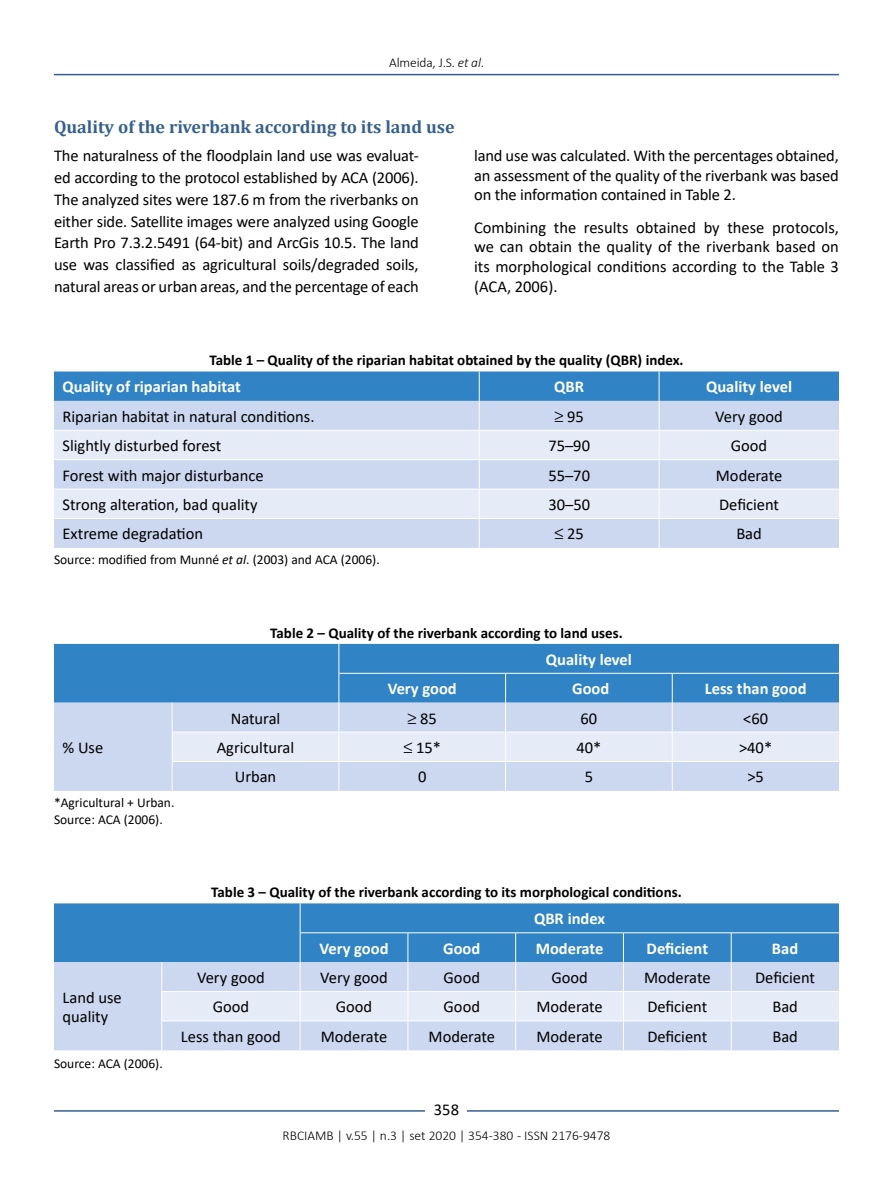
<style>
.page{position:relative;width:893px;height:1191px;background:#fff}
.page>*{position:absolute;margin:0;border:0;box-sizing:border-box;transform-origin:0 0}
.t1{font:700 18px "Cambria";color:#365f92}
.t2{font:16.5px/21.8px "Calibri";color:#000;text-align:justify}
.t3{font:700 16.5px "Calibri";color:#fff}
.t4{font:700 15px "Calibri";color:#000}
.t5{font:13.5px/16.5px "Calibri";color:#000}
.t6{font:300 13.5px "Calibri";color:#000}
.s1{font-style:italic}
</style>
<div class="page">
<hr style="left:54px;top:74px;width:785px;height:1px;background:#365f92">
<hr style="left:54px;top:1110px;width:785px;height:1px;background:#365f92">
<div style="left:426px;top:1096px;width:41px;height:26px;background:#fff"></div>
<svg style="left:54px;top:371px;width:785px;height:177px;background:#bbd1ec"></svg>
<div style="left:54px;top:644px;width:118px;height:58px;background:#3084c6"></div>
<div style="left:54px;top:702px;width:118px;height:89px;background:#cbd8f0"></div>
<svg style="left:172px;top:644px;width:667px;height:147px;background:#94bbe1"></svg>
<div style="left:54px;top:903px;width:107px;height:59px;background:#3084c6"></div>
<div style="left:54px;top:962px;width:107px;height:88px;background:#cbd8f0"></div>
<svg style="left:161px;top:903px;width:678px;height:147px;background:#96bce1"></svg>
<p class="t6" style="left:389px;top:54px;width:96px">Almeida, J.S. <span class="s1">et al</span>.</p>
<p class="t1" style="left:54px;top:114px;width:402px">Quality of the riverbank according to its land use</p>
<p class="t2" style="left:54px;top:144px;width:366px">The naturalness of the floodplain land use was evaluat&shy;ed according to the protocol established by ACA (2006).<br>The analyzed sites were 187.6 m from the riverbanks on either side. Satellite images were analyzed using Google Earth Pro 7.3.2.5491 (64-bit) and ArcGis 10.5. The land use was classified as agricultural soils/degraded soils, natural areas or urban areas, and the percentage of each</p>
<p class="t2" style="left:474px;top:145px;width:366px;line-height:19.6px">land use was calculated. With the percentages obtained, an assessment of the quality of the riverbank was based on the information contained in Table 2.</p>
<p class="t2" style="left:474px;top:217px;width:366px;line-height:19.6px">Combining the results obtained by these protocols, we can obtain the quality of the riverbank based on its morphological conditions according to the Table 3 (ACA, 2006).</p>
<p class="t4" style="left:209px;top:349px;width:476px">Table 1 – Quality of the riparian habitat obtained by the quality (QBR) index.</p>
<p class="t3" style="left:63px;top:375px;width:180px">Quality of riparian habitat</p>
<p class="t3" style="left:554px;top:375px;width:31px">QBR</p>
<p class="t3" style="left:706px;top:375px;width:87px">Quality level</p>
<p class="t2" style="left:63px;top:405px;width:253px">Riparian habitat in natural conditions.</p>
<p class="t2" style="left:554px;top:405px;width:31px">≥ 95</p>
<p class="t2" style="left:715px;top:405px;width:69px">Very good</p>
<p class="t2" style="left:63px;top:434px;width:160px">Slightly disturbed forest</p>
<p class="t2" style="left:548px;top:434px;width:43px">75–90</p>
<p class="t2" style="left:731px;top:434px;width:38px">Good</p>
<p class="t2" style="left:63px;top:464px;width:203px">Forest with major disturbance</p>
<p class="t2" style="left:548px;top:464px;width:43px">55–70</p>
<p class="t2" style="left:716px;top:464px;width:68px">Moderate</p>
<p class="t2" style="left:63px;top:493px;width:197px">Strong alteration, bad quality</p>
<p class="t2" style="left:548px;top:493px;width:43px">30–50</p>
<p class="t2" style="left:719px;top:493px;width:61px">Deficient</p>
<p class="t2" style="left:63px;top:522px;width:142px">Extreme degradation</p>
<p class="t2" style="left:554px;top:522px;width:31px">≤ 25</p>
<p class="t2" style="left:736px;top:522px;width:27px">Bad</p>
<p class="t5" style="left:54px;top:551px;width:327px">Source: modified from Munné <span class="s1">et al</span>. (2003) and ACA (2006).</p>
<p class="t2" style="left:63px;top:736px;width:42px">% Use</p>
<p class="t5" style="left:54px;top:794px;width:122px">*Agricultural + Urban.<br>Source: ACA (2006).</p>
<p class="t4" style="left:270px;top:622px;width:354px">Table 2 – Quality of the riverbank according to land uses.</p>
<p class="t3" style="left:546px;top:647px;width:87px">Quality level</p>
<p class="t3" style="left:388px;top:677px;width:70px">Very good</p>
<p class="t3" style="left:572px;top:677px;width:39px">Good</p>
<p class="t3" style="left:705px;top:677px;width:103px">Less than good</p>
<p class="t2" style="left:231px;top:707px;width:51px">Natural</p>
<p class="t2" style="left:407px;top:707px;width:31px">≥ 85</p>
<p class="t2" style="left:581px;top:707px;width:18px">60</p>
<p class="t2" style="left:743px;top:707px;width:26px">&lt;60</p>
<p class="t2" style="left:217px;top:736px;width:79px">Agricultural</p>
<p class="t2" style="left:403px;top:736px;width:39px">≤ 15*</p>
<p class="t2" style="left:576px;top:736px;width:26px">40*</p>
<p class="t2" style="left:739px;top:736px;width:35px">&gt;40*</p>
<p class="t2" style="left:235px;top:765px;width:43px">Urban</p>
<p class="t2" style="left:418px;top:765px;width:10px">0</p>
<p class="t2" style="left:585px;top:765px;width:10px">5</p>
<p class="t2" style="left:747px;top:765px;width:18px">&gt;5</p>
<p class="t2" style="left:63px;top:987px;width:61px;line-height:19.5px">Land use quality</p>
<p class="t5" style="left:54px;top:1054px;width:110px">Source: ACA (2006).</p>
<p class="t4" style="left:211px;top:881px;width:472px">Table 3 – Quality of the riverbank according to its morphological conditions.</p>
<p class="t3" style="left:534px;top:907px;width:72px">QBR index</p>
<p class="t3" style="left:320px;top:936px;width:70px">Very good</p>
<p class="t3" style="left:443px;top:936px;width:39px">Good</p>
<p class="t3" style="left:536px;top:936px;width:69px">Moderate</p>
<p class="t3" style="left:647px;top:936px;width:63px">Deficient</p>
<p class="t3" style="left:772px;top:936px;width:28px">Bad</p>
<p class="t2" style="left:197px;top:966px;width:69px">Very good</p>
<p class="t2" style="left:320px;top:966px;width:69px">Very good</p>
<p class="t2" style="left:444px;top:966px;width:38px">Good</p>
<p class="t2" style="left:551px;top:966px;width:38px">Good</p>
<p class="t2" style="left:644px;top:966px;width:68px">Moderate</p>
<p class="t2" style="left:755px;top:966px;width:61px">Deficient</p>
<p class="t2" style="left:213px;top:995px;width:38px">Good</p>
<p class="t2" style="left:336px;top:995px;width:38px">Good</p>
<p class="t2" style="left:444px;top:995px;width:38px">Good</p>
<p class="t2" style="left:536px;top:995px;width:68px">Moderate</p>
<p class="t2" style="left:647px;top:995px;width:61px">Deficient</p>
<p class="t2" style="left:772px;top:995px;width:27px">Bad</p>
<p class="t2" style="left:181px;top:1025px;width:101px">Less than good</p>
<p class="t2" style="left:321px;top:1025px;width:68px">Moderate</p>
<p class="t2" style="left:429px;top:1025px;width:68px">Moderate</p>
<p class="t2" style="left:536px;top:1025px;width:68px">Moderate</p>
<p class="t2" style="left:647px;top:1025px;width:61px">Deficient</p>
<p class="t2" style="left:772px;top:1025px;width:27px">Bad</p>
<p class="t2" style="left:434px;top:1098px;width:27px">358</p>
<p class="t6" style="left:283px;top:1126px;width:329px">RBCIAMB | v.55 | n.3 | set 2020 | 354-380 - ISSN 2176-9478</p>
</div>
